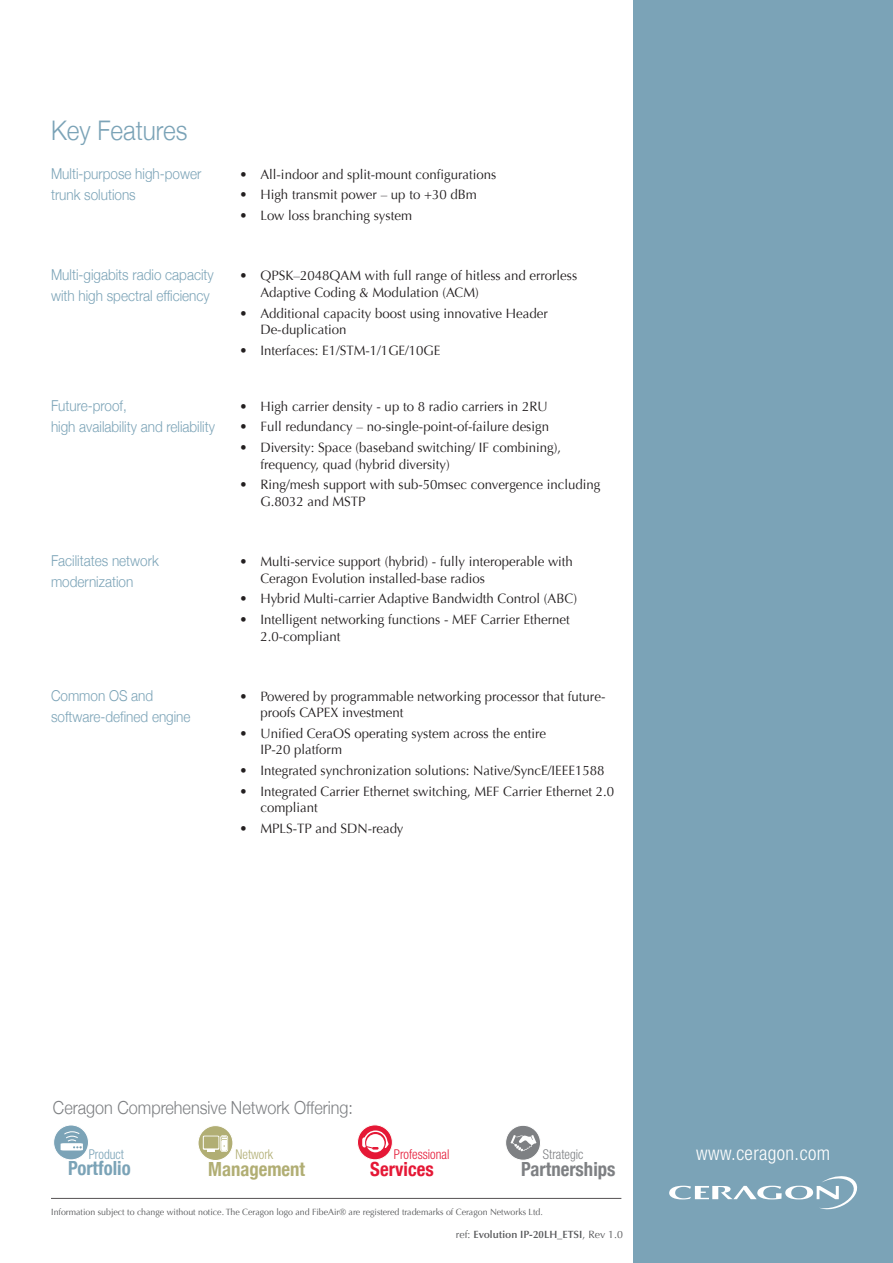
<style>
.page{position:relative;width:893px;height:1263px;background:#fff}
.page>*{position:absolute;margin:0;border:0;box-sizing:border-box;transform-origin:0 0}
.text{font:300 27px "Helvetica Neue";color:#7ba3b7;scale:.9 1}
.text-2{font:300 condensed 19.5px "Helvetica Neue LT Std";letter-spacing:.02em;color:#fff}
.text-3{font:700 condensed 19.5px "Helvetica Neue";color:#7e8083;scale:.96 1}
.text-4{font:700 condensed 19.5px "Helvetica Neue";color:#b1ae74;scale:.96 1}
.text-5{font:700 condensed 19.5px "Helvetica Neue";color:#7ba3b7;scale:.96 1}
.text-6{font:700 condensed 19.5px "Helvetica Neue";color:#e51836;scale:.96 1}
.text-7{font:300 18px "Helvetica Neue";color:#7e8083;scale:.9 1}
.text-8{font:300 15px/21px "Helvetica Neue";color:#7ba3b7;scale:.9 1}
.body_text{font:13.5px/16.5px "Optima";color:#231f20}
.text-9{font:300 condensed 13.5px "Helvetica Neue LT Std";color:#e51836;scale:.96 1}
.text-10{font:300 condensed 13.5px "Helvetica Neue LT Std";color:#7e8083;scale:.96 1}
.text-11{font:300 condensed 13.5px "Helvetica Neue LT Std";color:#b1ae74;scale:.96 1}
.text-12{font:300 condensed 13.5px "Helvetica Neue LT Std";color:#7ba3b7;scale:.96 1}
.body_text-2{font:600 10.5px "Optima LT Std";color:#57585a}
.body_text-3{font:9px "Optima";color:#57585a}
.s1{font-family:"Optima";font-weight:400}
</style>
<div class="page">
<div style="left:634px;top:0;width:259px;height:1263px;background:#7ba3b7"></div>
<svg style="left:669px;top:1176px;width:189px;height:34px"></svg>
<hr style="left:51px;top:1198px;width:570px;height:1px;background:#231f20">
<svg style="left:357px;top:1125px;width:35px;height:35px"></svg>
<div style="left:357px;top:1124px;width:36px;height:36px;border:1px solid #fff;border-radius:50%"></div>
<svg style="left:362px;top:1130px;width:27px;height:22px"></svg>
<svg style="left:198px;top:1125px;width:35px;height:35px"></svg>
<div style="left:198px;top:1125px;width:35px;height:36px;border:1px solid #fff;border-radius:50%"></div>
<svg style="left:203px;top:1135px;width:25px;height:17px"></svg>
<svg style="left:54px;top:1125px;width:35px;height:35px"></svg>
<div style="left:53px;top:1124px;width:36px;height:36px;border:1px solid #fff;border-radius:50%"></div>
<svg style="left:61px;top:1130px;width:22px;height:20px"></svg>
<div style="left:506px;top:1125px;width:34px;height:35px;background:#7e8083;border-radius:50%"></div>
<div style="left:505px;top:1125px;width:36px;height:36px;border:1px solid #fff;border-radius:50%"></div>
<svg style="left:511px;top:1135px;width:25px;height:16px"></svg>
<p class="text" style="left:51px;top:114px;width:153px">Key Features</p>
<p class="text-8" style="left:51px;top:163px;width:168px">Multi-purpose high-power</p>
<p class="text-8" style="left:51px;top:184px;width:96px">trunk solutions</p>
<p class="body_text" style="left:239px;top:166px;width:258px">• All-indoor and split-mount configurations</p>
<p class="body_text" style="left:239px;top:187px;width:239px">• High transmit power – up to +30 dBm</p>
<p class="body_text" style="left:239px;top:208px;width:174px">• Low loss branching system</p>
<p class="text-8" style="left:51px;top:264px;width:182px">Multi-gigabits radio capacity</p>
<p class="text-8" style="left:51px;top:285px;width:178px">with high spectral efficiency</p>
<p class="body_text" style="left:260px;top:268px;width:318px;text-indent:-21px">• QPSK–2048QAM with full range of hitless and errorless<br>Adaptive Coding &amp; Modulation (ACM)</p>
<p class="body_text" style="left:239px;top:305px;width:310px">• Additional capacity boost using innovative Header</p>
<p class="body_text" style="left:260px;top:321px;width:88px">De-duplication</p>
<p class="body_text" style="left:239px;top:342px;width:203px">• Interfaces: E1/STM-1/1GE/10GE</p>
<p class="text-8" style="left:51px;top:394px;width:86px">Future-proof,</p>
<p class="text-8" style="left:51px;top:415px;width:184px">high availability and reliability</p>
<p class="body_text" style="left:239px;top:398px;width:310px">• High carrier density - up to 8 radio carriers in 2RU</p>
<p class="body_text" style="left:239px;top:419px;width:311px">• Full redundancy – no-single-point-of-failure design</p>
<p class="body_text" style="left:260px;top:439px;width:302px;text-indent:-21px">• Diversity: Space (baseband switching/ IF combining), frequency, quad (hybrid diversity)</p>
<p class="body_text" style="left:260px;top:477px;width:342px;text-indent:-21px">• Ring/mesh support with sub-50msec convergence including<br>G.8032 and MSTP</p>
<p class="text-8" style="left:51px;top:550px;width:121px">Facilitates network modernization</p>
<p class="body_text" style="left:260px;top:553px;width:314px;text-indent:-21px">• Multi-service support (hybrid) - fully interoperable with<br>Ceragon Evolution installed-base radios</p>
<p class="body_text" style="left:239px;top:591px;width:339px">• Hybrid Multi-carrier Adaptive Bandwidth Control (ABC)</p>
<p class="body_text" style="left:260px;top:611px;width:311px;text-indent:-21px">• Intelligent networking functions - MEF Carrier Ethernet<br>2.0-compliant</p>
<p class="text-8" style="left:51px;top:685px;width:115px">Common OS and</p>
<p class="text-8" style="left:51px;top:706px;width:157px">software-defined engine</p>
<p class="body_text" style="left:260px;top:688px;width:346px;text-indent:-21px">• Powered by programmable networking processor that future&shy;proofs CAPEX investment</p>
<p class="body_text" style="left:239px;top:725px;width:308px">• Unified CeraOS operating system across the entire</p>
<p class="body_text" style="left:260px;top:742px;width:83px">IP-20 platform</p>
<p class="body_text" style="left:239px;top:762px;width:367px">• Integrated synchronization solutions: Native/SyncE/IEEE1588</p>
<p class="body_text" style="left:260px;top:783px;width:355px;text-indent:-21px">• Integrated Carrier Ethernet switching, MEF Carrier Ethernet 2.0 compliant</p>
<p class="body_text" style="left:239px;top:820px;width:166px">• MPLS-TP and SDN-ready</p>
<p class="text-7" style="left:53px;top:1096px;width:335px">Ceragon Comprehensive Network Offering:</p>
<p class="text-12" style="left:89px;top:1146px;width:38px">Product</p>
<p class="text-5" style="left:68px;top:1156px;width:67px">Portfolio</p>
<p class="text-11" style="left:236px;top:1147px;width:41px">Network</p>
<p class="text-4" style="left:208px;top:1157px;width:103px">Management</p>
<p class="text-9" style="left:394px;top:1147px;width:59px">Professional</p>
<p class="text-6" style="left:370px;top:1157px;width:68px">Services</p>
<p class="text-10" style="left:543px;top:1147px;width:44px">Strategic</p>
<p class="text-3" style="left:521px;top:1157px;width:100px">Partnerships</p>
<p class="body_text-3" style="left:51px;top:1206px;width:493px">Information subject to change without notice. The Ceragon logo and FibeAir® are registered trademarks of Ceragon Networks Ltd.</p>
<p class="body_text-2" style="left:456px;top:1228px;width:168px"><span class="s1">ref:</span> Evolution IP-20LH_ETSI<span class="s1">, Rev 1.0</span></p>
<p class="text-2" style="left:696px;top:1142px;width:135px">www.ceragon.com</p>
</div>
